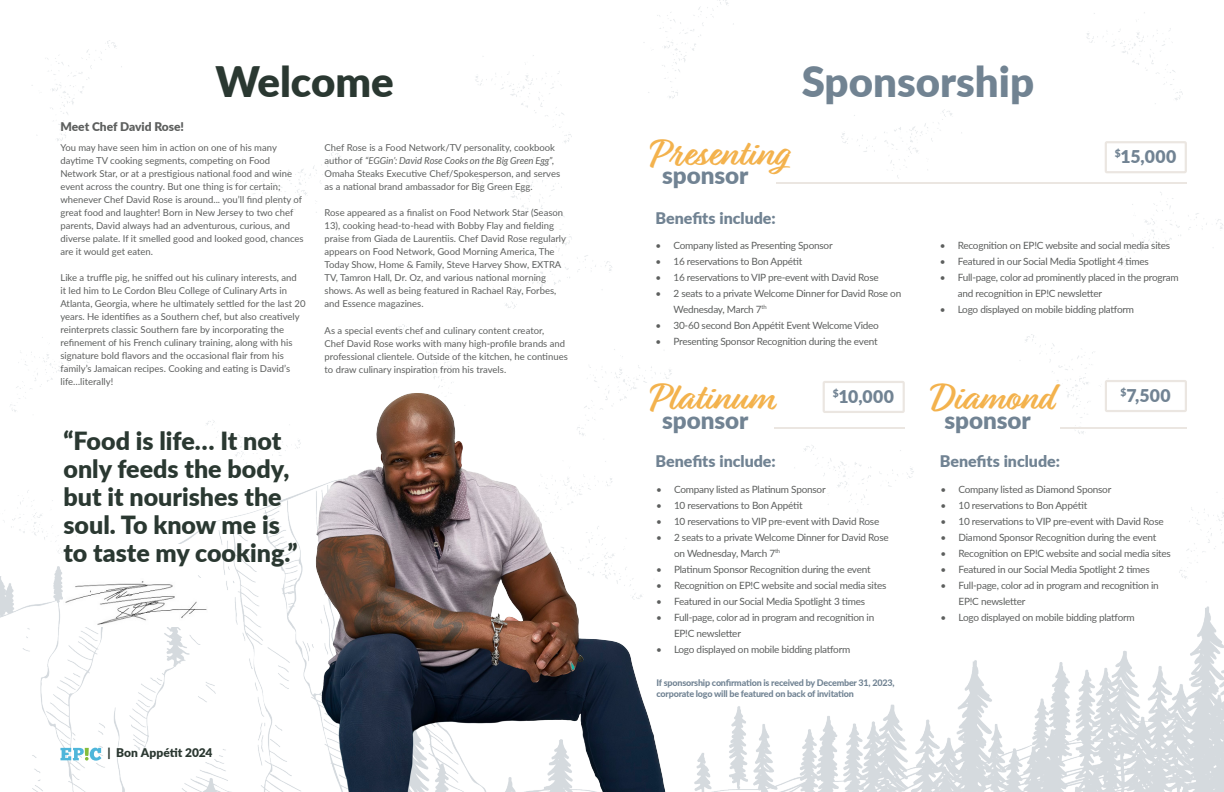
<style>
.page{position:relative;width:1224px;height:792px;background:#fff}
.page>*{position:absolute;margin:0;border:0;box-sizing:border-box;transform-origin:0 0}
.t1{font:900 42px "Lato";color:#718392}
.t2{font:900 42px "Lato";color:#2a3831}
.t3{font:700 39px "Relation";color:#f3b24d}
.t4{font:900 25px/28px "Lato";color:#2a3831}
.t5{font:900 24.2px "Lato";color:#718393}
.t6{font:900 17.6px "Lato";letter-spacing:.025em;color:#718393}
.t7{font:900 16px "Lato";color:#718393}
.t8{font:900 12px "Lato";color:#5d5f5e}
.t9{font:900 12px "Lato";color:#2a3730}
.t10{font:10px/16px "Lato";letter-spacing:-.025em;color:#5d5f5e}
.t11{font:9.5px/13px "Lato";color:#5d5f5e}
.t12{font:800 9px/11px "Lato";letter-spacing:-.025em;color:#718393}
.s1{font-style:italic}
</style>
<div class="page">
<img style="left:32px;top:40px;width:580px;height:269px">
<div style="left:823px;top:381px;width:82px;height:32px;border:2px solid #ebe6e1"></div>
<div style="left:1105px;top:380px;width:82px;height:32px;border:2px solid #ebe6e1"></div>
<div style="left:1105px;top:141px;width:82px;height:32px;border:2px solid #ebe6e1"></div>
<hr style="left:777px;top:182px;width:410px;height:2px;background:#ebe6e1">
<hr style="left:775px;top:427px;width:130px;height:1px;background:#ebe6e1">
<hr style="left:1061px;top:427px;width:126px;height:1px;background:#ebe6e1">
<img style="left:0;top:476px;width:1224px;height:316px">
<div style="left:66px;top:544px;width:126px;height:36px;background:#fff"></div>
<img style="left:63px;top:578px;width:144px;height:49px">
<img style="left:303px;top:383px;width:371px;height:409px">
<svg style="left:60px;top:748px;width:41px;height:13px"></svg>
<p class="t8" style="left:60px;top:118px;width:125px">Meet Chef David Rose!</p>
<p class="t2" style="left:215px;top:50px;width:180px">Welcome</p>
<p class="t11" style="left:60px;top:140px;width:245px">You may have seen him in action on one of his many daytime TV cooking segments, competing on Food Network Star, or at a prestigious national food and wine event across the country. But one thing is for certain; whenever Chef David Rose is around... you’ll find plenty of great food and laughter! Born in New Jersey to two chef parents, David always had an adventurous, curious, and diverse palate. If it smelled good and looked good, chances are it would get eaten.</p>
<p class="t11" style="left:60px;top:271px;width:247px">Like a truffle pig, he sniffed out his culinary interests, and<br>it led him to Le Cordon Bleu College of Culinary Arts in Atlanta, Georgia, where he ultimately settled for the last 20 years. He identifies as a Southern chef, but also creatively reinterprets classic Southern fare by incorporating the refinement of his French culinary training, along with his signature bold flavors and the occasional flair from his family’s Jamaican recipes. Cooking and eating is David’s life…literally!</p>
<p class="t4" style="left:63px;top:426px;width:236px">“Food is life… It not only feeds the body, but it nourishes the soul. To know me is to taste my cooking.”</p>
<p class="t11" style="left:325px;top:140px;width:237px">Chef Rose is a Food Network/TV personality, cookbook author of <span class="s1">“EGGin’: David Rose Cooks on the Big Green Egg”, </span>Omaha Steaks Executive Chef/Spokesperson, and serves as a national brand ambassador for Big Green Egg.</p>
<p class="t11" style="left:325px;top:206px;width:243px">Rose appeared as a finalist on Food Network Star (Season 13), cooking head-to-head with Bobby Flay and fielding praise from Giada de Laurentiis. Chef David Rose regularly appears on Food Network, Good Morning America, The Today Show, Home &amp; Family, Steve Harvey Show, EXTRA TV, Tamron Hall, Dr. Oz, and various national morning shows. As well as being featured in Rachael Ray, Forbes, and Essence magazines.</p>
<p class="t11" style="left:325px;top:323px;width:245px">As a special events chef and culinary content creator,<br>Chef David Rose works with many high-profile brands and professional clientele. Outside of the kitchen, he continues to draw culinary inspiration from his travels.</p>
<p class="t9" style="left:107px;top:744px;width:107px">| Bon Appétit 2024</p>
<p class="t1" style="left:802px;top:50px;width:234px">Sponsorship</p>
<p class="t3" style="left:649px;top:130px;width:139px">Presenting</p>
<p class="t5" style="left:662px;top:157px;width:88px">sponsor</p>
<p class="t7" style="left:656px;top:206px;width:122px">Benefits include:</p>
<p class="t6" style="left:1115px;top:144px;width:63px"><sup>$</sup>15,000</p>
<p class="t10" style="left:656px;top:236px;width:179px">• Company listed as Presenting Sponsor</p>
<p class="t10" style="left:656px;top:252px;width:148px">• 16 reservations to Bon Appétit</p>
<p class="t10" style="left:656px;top:268px;width:225px">• 16 reservations to VIP pre-event with David Rose</p>
<p class="t10" style="left:674px;top:284px;width:229px;text-indent:-18px">• 2 seats to a private Welcome Dinner for David Rose on<br>Wednesday, March 7<sup>th</sup></p>
<p class="t10" style="left:656px;top:316px;width:225px">• 30-60 second Bon Appétit Event Welcome Video</p>
<p class="t10" style="left:656px;top:332px;width:224px">• Presenting Sponsor Recognition during the event</p>
<p class="t10" style="left:940px;top:236px;width:232px">• Recognition on EP!C website and social media sites</p>
<p class="t10" style="left:940px;top:252px;width:211px">• Featured in our Social Media Spotlight 4 times</p>
<p class="t10" style="left:958px;top:268px;width:222px;text-indent:-18px">• Full-page, color ad prominently placed in the program and recognition in EP!C newsletter</p>
<p class="t10" style="left:940px;top:300px;width:196px">• Logo displayed on mobile bidding platform</p>
<p class="t3" style="left:649px;top:375px;width:126px">Platinum</p>
<p class="t3" style="left:931px;top:375px;width:123px">Diamond</p>
<p class="t6" style="left:833px;top:383px;width:63px"><sup>$</sup>10,000</p>
<p class="t5" style="left:662px;top:402px;width:88px">sponsor</p>
<p class="t5" style="left:944px;top:402px;width:88px">sponsor</p>
<p class="t7" style="left:656px;top:450px;width:122px">Benefits include:</p>
<p class="t7" style="left:940px;top:450px;width:122px">Benefits include:</p>
<p class="t6" style="left:1121px;top:383px;width:52px"><sup>$</sup>7,500</p>
<p class="t10" style="left:656px;top:480px;width:171px">• Company listed as Platinum Sponsor</p>
<p class="t10" style="left:656px;top:496px;width:148px">• 10 reservations to Bon Appétit</p>
<p class="t10" style="left:656px;top:512px;width:225px">• 10 reservations to VIP pre-event with David Rose</p>
<p class="t10" style="left:674px;top:528px;width:216px;text-indent:-18px">• 2 seats to a private Welcome Dinner for David Rose on Wednesday, March 7<sup>th</sup></p>
<p class="t10" style="left:656px;top:560px;width:216px">• Platinum Sponsor Recognition during the event</p>
<p class="t10" style="left:656px;top:576px;width:232px">• Recognition on EP!C website and social media sites</p>
<p class="t10" style="left:656px;top:592px;width:211px">• Featured in our Social Media Spotlight 3 times</p>
<p class="t10" style="left:674px;top:608px;width:202px;text-indent:-18px">• Full-page, color ad in program and recognition in<br>EP!C newsletter</p>
<p class="t10" style="left:656px;top:640px;width:196px">• Logo displayed on mobile bidding platform</p>
<p class="t12" style="left:657px;top:677px;width:240px">If sponsorship confirmation is received by December 31, 2023, corporate logo will be featured on back of invitation</p>
<p class="t10" style="left:941px;top:481px;width:172px">• Company listed as Diamond Sponsor</p>
<p class="t10" style="left:941px;top:497px;width:148px">• 10 reservations to Bon Appétit</p>
<p class="t10" style="left:941px;top:513px;width:225px">• 10 reservations to VIP pre-event with David Rose</p>
<p class="t10" style="left:941px;top:529px;width:217px">• Diamond Sponsor Recognition during the event</p>
<p class="t10" style="left:941px;top:545px;width:232px">• Recognition on EP!C website and social media sites</p>
<p class="t10" style="left:941px;top:561px;width:211px">• Featured in our Social Media Spotlight 2 times</p>
<p class="t10" style="left:959px;top:577px;width:202px;text-indent:-18px">• Full-page, color ad in program and recognition in<br>EP!C newsletter</p>
<p class="t10" style="left:941px;top:609px;width:196px">• Logo displayed on mobile bidding platform</p>
</div>
